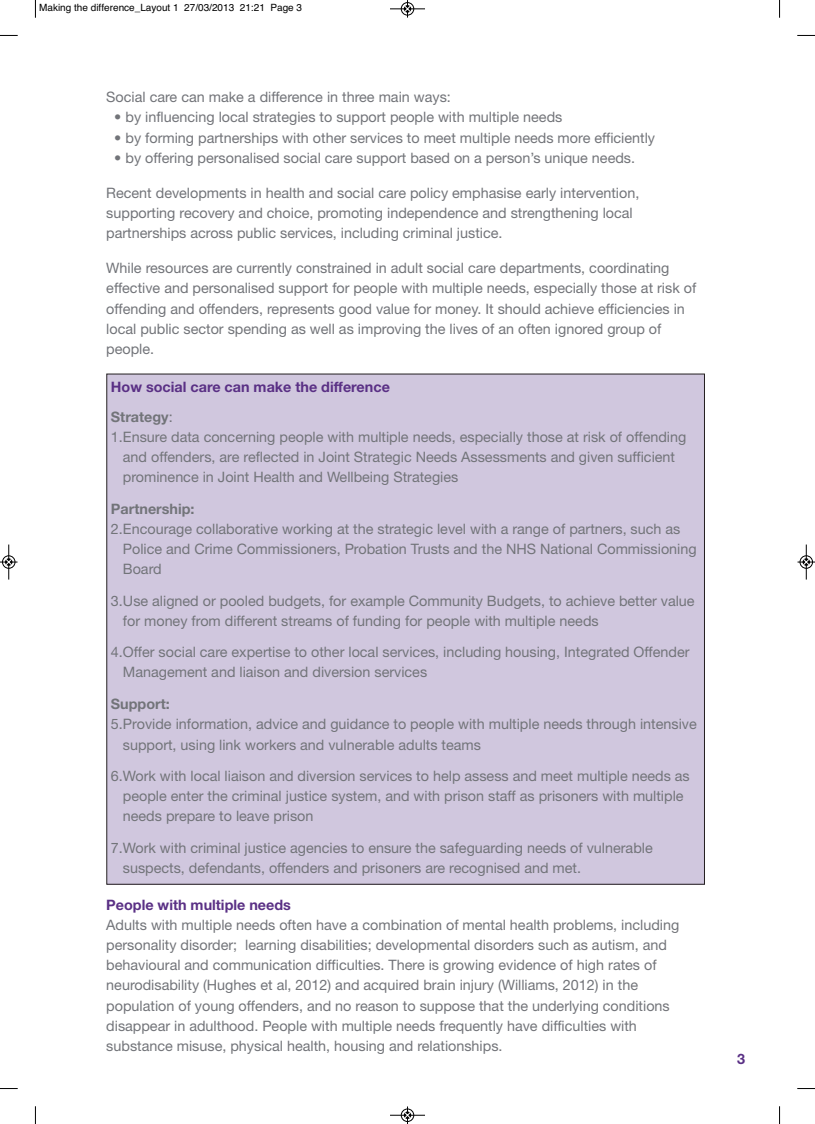
<style>
.page{position:relative;width:815px;height:1124px;background:#fff}
.page>*{position:absolute;margin:0;border:0;box-sizing:border-box;transform-origin:0 0}
.t1{font:14.38px/20.1px "Helvetica Neue";color:#727479}
.t2{font:700 14.38px/29.2px "Helvetica Neue";color:#5a3085}
.t3{font:700 14.38px "Helvetica Neue";color:#727479}
.t4{font:10px "Helvetica";color:#000}
.s1{color:#727479}
.s2{font-weight:400;color:#727479}
</style>
<div class="page">
<div style="left:107px;top:374px;width:597px;height:510px;background:#d0c7de"></div>
<svg style="left:35px;top:0;width:1px;height:18px"></svg>
<svg style="left:0;top:35px;width:18px;height:1px"></svg>
<svg style="left:779px;top:0;width:1px;height:18px"></svg>
<svg style="left:797px;top:35px;width:18px;height:1px"></svg>
<svg style="left:35px;top:1106px;width:1px;height:17px"></svg>
<svg style="left:0;top:1088px;width:18px;height:1px"></svg>
<svg style="left:779px;top:1106px;width:1px;height:17px"></svg>
<svg style="left:797px;top:1088px;width:18px;height:1px"></svg>
<div style="left:401px;top:2px;width:13px;height:14px;border:1px solid #fff;border-radius:50%"></div>
<hr style="left:390px;top:9px;width:35px;height:1px;background:#000">
<div style="left:401px;top:2px;width:13px;height:13px;border:1px solid #000;border-radius:50%"></div>
<svg style="left:404px;top:0;width:7px;height:18px"></svg>
<hr style="left:390px;top:1114px;width:35px;height:1px;background:#000">
<div style="left:401px;top:1108px;width:13px;height:13px;border:1px solid #000;border-radius:50%"></div>
<svg style="left:404px;top:1106px;width:7px;height:17px"></svg>
<hr style="left:9px;top:544px;width:1px;height:35px;background:#000">
<div style="left:2px;top:555px;width:13px;height:13px;border:1px solid #000;border-radius:50%"></div>
<svg style="left:0;top:558px;width:18px;height:7px"></svg>
<hr style="left:806px;top:544px;width:1px;height:35px;background:#000">
<div style="left:800px;top:555px;width:13px;height:13px;border:1px solid #000;border-radius:50%"></div>
<svg style="left:798px;top:558px;width:17px;height:7px"></svg>
<p class="t4" style="left:39px;top:2px;width:264px">Making the difference_Layout 1 27/03/2013 21:21 Page 3</p>
<p class="t1" style="left:106px;top:87px;width:346px">Social care can make a difference in three main ways:</p>
<p class="t1" style="left:114px;top:107px;width:450px">• by influencing local strategies to support people with multiple needs</p>
<p class="t1" style="left:114px;top:127px;width:542px">• by forming partnerships with other services to meet multiple needs more efficiently</p>
<p class="t1" style="left:114px;top:147px;width:522px">• by offering personalised social care support based on a person’s unique needs.</p>
<p class="t1" style="left:106px;top:182px;width:535px">Recent developments in health and social care policy emphasise early intervention, supporting recovery and choice, promoting independence and strengthening local partnerships across public services, including criminal justice.</p>
<p class="t1" style="left:106px;top:258px;width:591px">While resources are currently constrained in adult social care departments, coordinating effective and personalised support for people with multiple needs, especially those at risk of offending and offenders, represents good value for money. It should achieve efficiencies in local public sector spending as well as improving the lives of an often ignored group of people.</p>
<p class="t2" style="left:111px;top:372px;width:280px">How social care can make the difference<br><span class="s1">Strategy</span><span class="s2">:</span></p>
<p class="t1" style="left:123px;top:426px;width:565px;text-indent:-12px">1.Ensure data concerning people with multiple needs, especially those at risk of offending and offenders, are reflected in Joint Strategic Needs Assessments and given sufficient prominence in Joint Health and Wellbeing Strategies</p>
<p class="t3" style="left:111px;top:499px;width:85px">Partnership:</p>
<p class="t1" style="left:123px;top:518px;width:575px;text-indent:-12px">2.Encourage collaborative working at the strategic level with a range of partners, such as<br>Police and Crime Commissioners, Probation Trusts and the NHS National Commissioning<br>Board</p>
<p class="t1" style="left:123px;top:590px;width:573px;text-indent:-12px">3.Use aligned or pooled budgets, for example Community Budgets, to achieve better value for money from different streams of funding for people with multiple needs</p>
<p class="t1" style="left:123px;top:641px;width:568px;text-indent:-12px">4.Offer social care expertise to other local services, including housing, Integrated Offender<br>Management and liaison and diversion services</p>
<p class="t3" style="left:111px;top:695px;width:60px">Support:</p>
<p class="t1" style="left:123px;top:714px;width:575px;text-indent:-12px">5.Provide information, advice and guidance to people with multiple needs through intensive support, using link workers and vulnerable adults teams</p>
<p class="t1" style="left:123px;top:765px;width:568px;text-indent:-12px">6.Work with local liaison and diversion services to help assess and meet multiple needs as people enter the criminal justice system, and with prison staff as prisoners with multiple needs prepare to leave prison</p>
<p class="t1" style="left:123px;top:837px;width:531px;text-indent:-12px">7.Work with criminal justice agencies to ensure the safeguarding needs of vulnerable suspects, defendants, offenders and prisoners are recognised and met.</p>
<p class="t2" style="left:106px;top:889px;width:186px">People with multiple needs</p>
<p class="t1" style="left:106px;top:914px;width:575px">Adults with multiple needs often have a combination of mental health problems, including personality disorder; learning disabilities; developmental disorders such as autism, and behavioural and communication difficulties. There is growing evidence of high rates of neurodisability (Hughes et al, 2012) and acquired brain injury (Williams, 2012) in the population of young offenders, and no reason to suppose that the underlying conditions disappear in adulthood. People with multiple needs frequently have difficulties with substance misuse, physical health, housing and relationships.</p>
<p class="t2" style="left:737px;top:1043px;width:9px">3</p>
</div>
